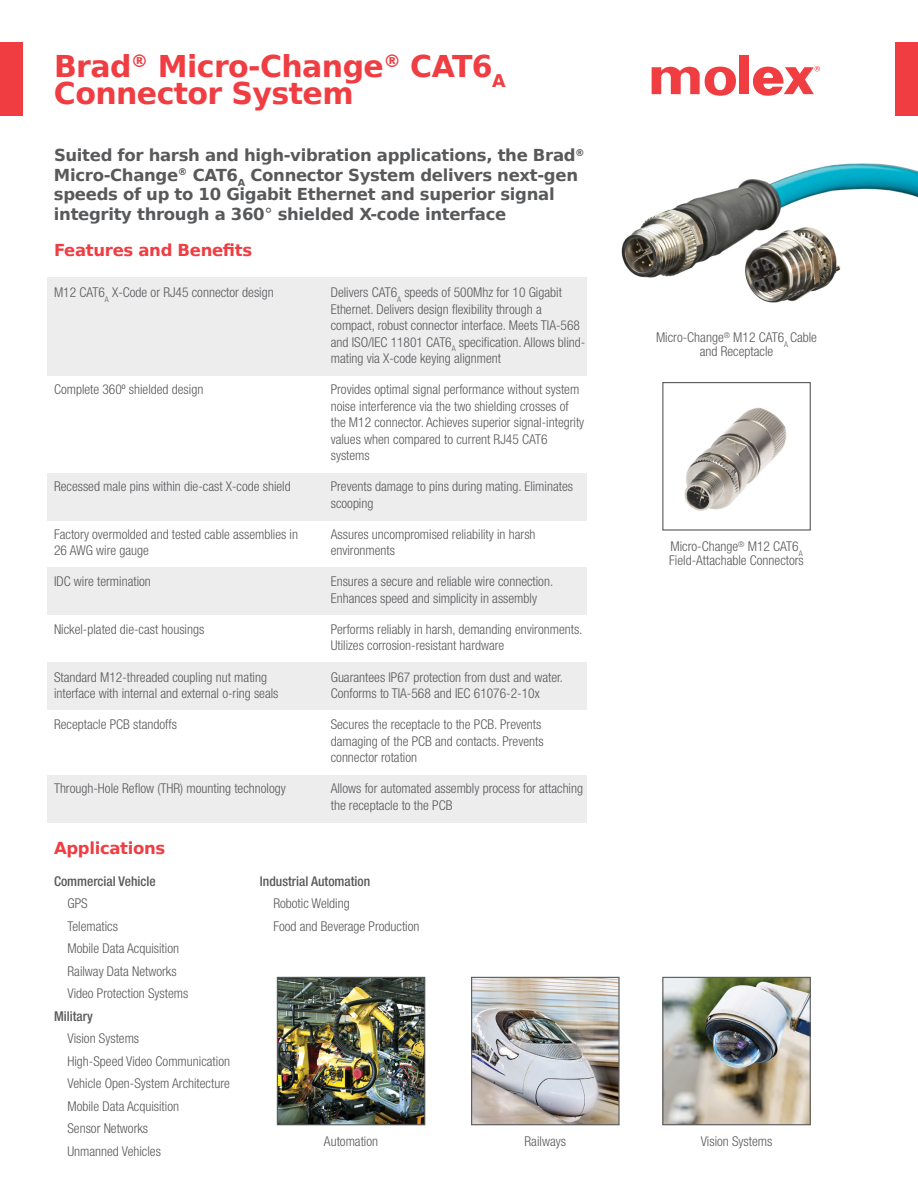
<style>
.page{position:relative;width:918px;height:1188px;background:#fff}
.page>*{position:absolute;margin:0;border:0;box-sizing:border-box;transform-origin:0 0}
.t1{font:700 30px/27px "Bitstream Vera Sans";letter-spacing:-.02em;color:#ef3d42}
.t2{font:700 16.5px/19.5px "Bitstream Vera Sans";letter-spacing:-.02em;color:#58595b}
.t3{font:700 16.5px "Bitstream Vera Sans";letter-spacing:-.02em;color:#ef3d42}
.t4{font:300 condensed 13.5px/16.5px "Helvetica Neue LT Std";color:#58595b}
.t5{font:500 condensed 13.5px "Helvetica Neue LT Std";color:#58595b}
.s1{font-weight:400}
</style>
<div class="page">
<img style="left:621px;top:163px;width:297px;height:140px">
<div style="left:0;top:42px;width:23px;height:74px;background:#ef3d42"></div>
<div style="left:895px;top:42px;width:23px;height:74px;background:#ef3d42"></div>
<div style="left:47px;top:277px;width:540px;height:99px;background:#ededee"></div>
<div style="left:47px;top:473px;width:540px;height:47px;background:#ededee"></div>
<div style="left:47px;top:567px;width:540px;height:47px;background:#ededee"></div>
<div style="left:47px;top:663px;width:540px;height:47px;background:#ededee"></div>
<div style="left:47px;top:775px;width:540px;height:47px;background:#ededee"></div>
<img style="left:279px;top:979px;width:144px;height:144px">
<div style="left:277px;top:977px;width:148px;height:148px;border:1px solid #58595b"></div>
<img style="left:473px;top:979px;width:145px;height:144px">
<div style="left:471px;top:977px;width:149px;height:148px;border:1px solid #58595b"></div>
<img style="left:664px;top:979px;width:145px;height:144px">
<div style="left:662px;top:977px;width:149px;height:148px;border:1px solid #58595b"></div>
<img style="left:684px;top:407px;width:103px;height:104px">
<div style="left:662px;top:382px;width:149px;height:149px;border:1px solid #58595b"></div>
<div style="left:739px;top:56px;width:10px;height:38px;background:#ef3d42"></div>
<svg style="left:652px;top:66px;width:84px;height:30px"></svg>
<svg style="left:753px;top:66px;width:67px;height:30px"></svg>
<h1 class="t1" style="left:54px;top:53px;width:453px">Brad<sup>®</sup> Micro-Change<sup>®</sup> CAT6<sub>A<br></sub>Connector System</h1>
<p class="t2" style="left:54px;top:146px;width:532px">Suited for harsh and high-vibration applications, the Brad<sup>® </sup>Micro-Change<sup>®</sup> CAT6<sub>A</sub> Connector System delivers next-gen speeds of up to 10 Gigabit Ethernet and superior signal integrity through a 360<span class="s1">°</span> shielded X-code interface</p>
<p class="t3" style="left:54px;top:241px;width:200px">Features and Benefits</p>
<p class="t4" style="left:54px;top:284px;width:221px">M12 CAT6<sub>A</sub> X-Code or RJ45 connector design</p>
<p class="t4" style="left:54px;top:381px;width:151px">Complete 360º shielded design</p>
<p class="t4" style="left:54px;top:478px;width:238px">Recessed male pins within die-cast X-code shield</p>
<p class="t4" style="left:54px;top:526px;width:246px">Factory overmolded and tested cable assemblies in<br>26 AWG wire gauge</p>
<p class="t4" style="left:54px;top:573px;width:98px">IDC wire termination</p>
<p class="t4" style="left:54px;top:621px;width:152px">Nickel-plated die-cast housings</p>
<p class="t4" style="left:54px;top:668px;width:226px">Standard M12-threaded coupling nut mating interface with internal and external o-ring seals</p>
<p class="t4" style="left:54px;top:716px;width:124px">Receptacle PCB standoffs</p>
<p class="t4" style="left:54px;top:780px;width:233px">Through-Hole Reflow (THR) mounting technology</p>
<p class="t3" style="left:54px;top:839px;width:113px">Applications</p>
<p class="t4" style="left:331px;top:284px;width:256px">Delivers CAT6<sub>A</sub> speeds of 500Mhz for 10 Gigabit Ethernet. Delivers design flexibility through a compact, robust connector interface. Meets TIA-568 and ISO/IEC 11801 CAT6<sub>A</sub> specification. Allows blind&shy;mating via X-code keying alignment</p>
<p class="t4" style="left:331px;top:381px;width:255px">Provides optimal signal performance without system noise interference via the two shielding crosses of the M12 connector. Achieves superior signal-integrity values when compared to current RJ45 CAT6 systems</p>
<p class="t4" style="left:331px;top:478px;width:244px">Prevents damage to pins during mating. Eliminates scooping</p>
<p class="t4" style="left:331px;top:526px;width:206px">Assures uncompromised reliability in harsh environments</p>
<p class="t4" style="left:331px;top:573px;width:224px">Ensures a secure and reliable wire connection.<br>Enhances speed and simplicity in assembly</p>
<p class="t4" style="left:331px;top:621px;width:253px">Performs reliably in harsh, demanding environments.<br>Utilizes corrosion-resistant hardware</p>
<p class="t4" style="left:331px;top:668px;width:234px">Guarantees IP67 protection from dust and water.<br>Conforms to TIA-568 and IEC 61076-2-10x</p>
<p class="t4" style="left:331px;top:716px;width:214px">Secures the receptacle to the PCB. Prevents damaging of the PCB and contacts. Prevents connector rotation</p>
<p class="t4" style="left:331px;top:780px;width:254px">Allows for automated assembly process for attaching the receptacle to the PCB</p>
<p class="t4" style="left:656px;top:331px;width:163px;line-height:13.5px;text-align:center">Micro-Change<sup>®</sup> M12 CAT6<sub>A</sub> Cable and Receptacle</p>
<p class="t4" style="left:669px;top:539px;width:136px;line-height:13.5px">Micro-Change<sup>®</sup> M12 CAT6<sub>A<br></sub>Field-Attachable Connectors</p>
<p class="t5" style="left:54px;top:873px;width:103px">Commercial Vehicle</p>
<p class="t4" style="left:68px;top:892px;width:122px;line-height:22.5px">GPS<br>Telematics<br>Mobile Data Acquisition<br>Railway Data Networks<br>Video Protection Systems</p>
<p class="t5" style="left:54px;top:1008px;width:40px">Military</p>
<p class="t4" style="left:68px;top:1027px;width:164px;line-height:22.5px">Vision Systems<br>High-Speed Video Communication<br>Vehicle Open-System Architecture<br>Mobile Data Acquisition<br>Sensor Networks<br>Unmanned Vehicles</p>
<p class="t5" style="left:260px;top:873px;width:112px">Industrial Automation</p>
<p class="t4" style="left:273px;top:892px;width:148px;line-height:22.5px">Robotic Welding<br>Food and Beverage Production</p>
<p class="t4" style="left:324px;top:1133px;width:56px">Automation</p>
<p class="t4" style="left:525px;top:1133px;width:43px">Railways</p>
<p class="t4" style="left:701px;top:1133px;width:73px">Vision Systems</p>
</div>
